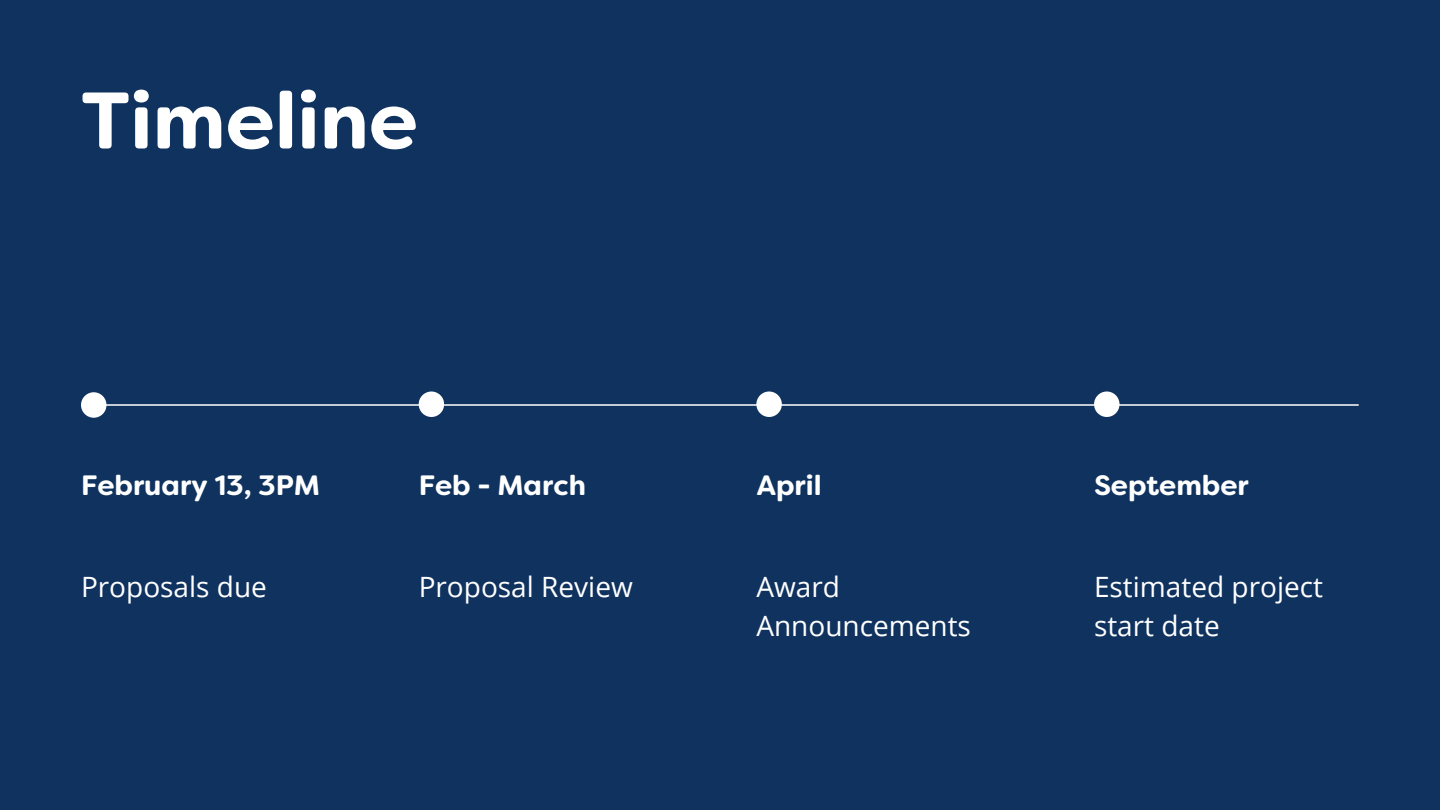
<style>
.page{position:relative;width:1440px;height:810px;background:#0f325f}
.page>*{position:absolute;margin:0;border:0;box-sizing:border-box;transform-origin:0 0}
.t1{font:700 80px "Filson Soft";color:#fff}
.t2{font:28px/39px "Open Sans";color:#fff}
.t3{font:700 28px "Filson Soft";color:#fff}
</style>
<div class="page">
<hr style="left:94px;top:404px;width:1264px;height:2px;background:#fff">
<div style="left:81px;top:392px;width:25px;height:26px;background:#fff;border-radius:50%"></div>
<div style="left:419px;top:392px;width:25px;height:25px;background:#fff;border-radius:50%"></div>
<div style="left:756px;top:392px;width:26px;height:25px;background:#fff;border-radius:50%"></div>
<div style="left:1094px;top:392px;width:26px;height:25px;background:#fff;border-radius:50%"></div>
<h1 class="t1" style="left:81px;top:91px;width:338px">Timeline</h1>
<p class="t3" style="left:81px;top:475px;width:241px">February 13, 3PM</p>
<p class="t2" style="left:81px;top:566px;width:187px">Proposals due</p>
<p class="t3" style="left:419px;top:475px;width:169px">Feb - March</p>
<p class="t2" style="left:419px;top:566px;width:216px">Proposal Review</p>
<p class="t3" style="left:756px;top:475px;width:67px">April</p>
<p class="t2" style="left:756px;top:566px;width:216px">Award<br>Announcements</p>
<p class="t3" style="left:1094px;top:475px;width:156px">September</p>
<p class="t2" style="left:1094px;top:566px;width:231px">Estimated project start date</p>
</div>
